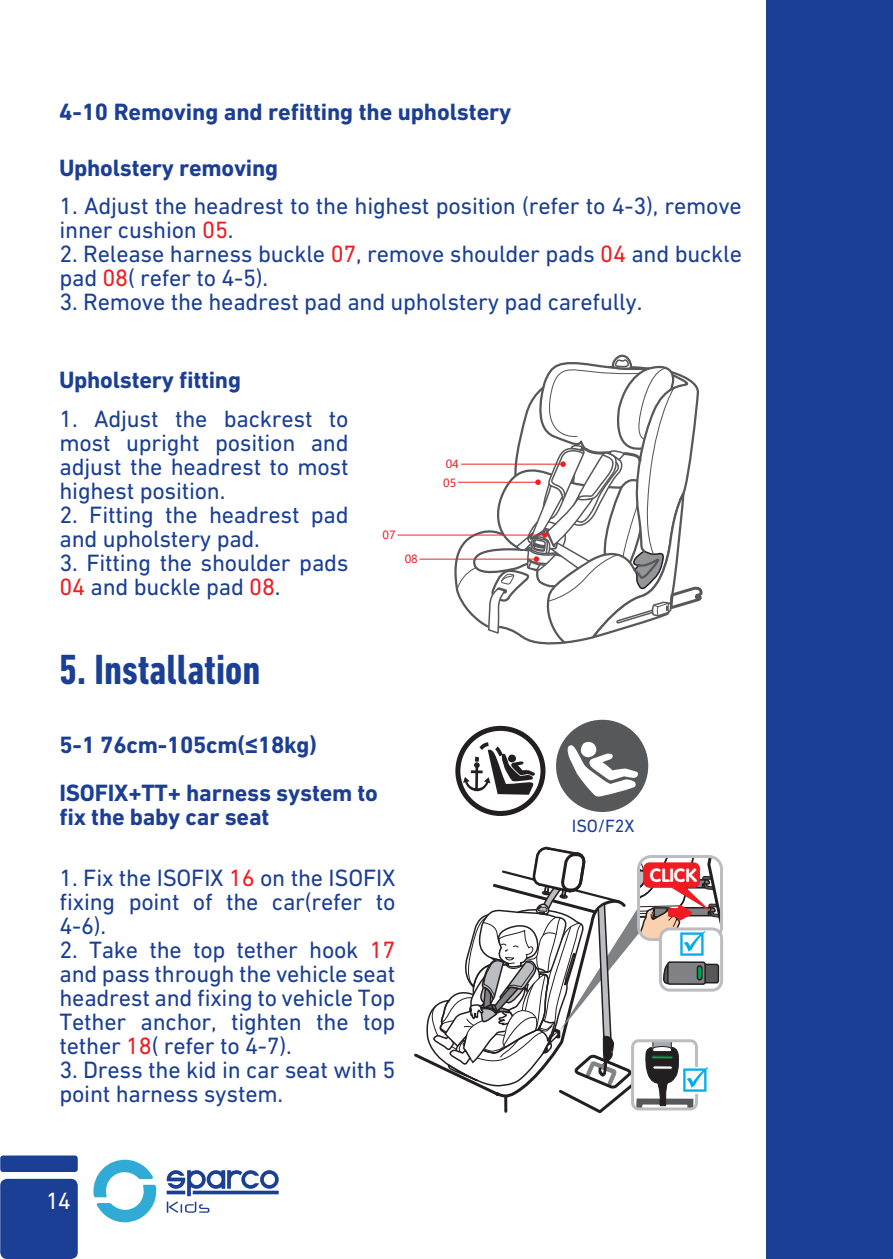
<style>
.page{position:relative;width:893px;height:1259px;background:#fff}
.page>*{position:absolute;margin:0;border:0;box-sizing:border-box;transform-origin:0 0}
.t1{font:700 condensed 42.9px "DIN Next LT Pro";color:#1b3f94}
.t2{font:24px/24px "DIN Next LT Pro";letter-spacing:-.01em;color:#1b3f94}
.t3{font:700 24px/48px "DIN Next LT Pro";letter-spacing:-.01em;color:#1b3f94}
.t4{font:24px "DIN Next LT Pro";color:#fff}
.t5{font:18.9px "FZY4 JW GB1 0";color:#fff}
.t6{font:18px "DIN Next LT Pro";letter-spacing:-.01em;color:#1b3f94}
.t7{font:11.1px/19.2px "Microsoft Ya Hei";color:#ee1d23}
.s1{color:#ee1d23}
</style>
<div class="page">
<div style="left:659px;top:927px;width:64px;height:64px;border:3px solid #bcbdc0;border-radius:9px"></div>
<svg style="left:414px;top:846px;width:307px;height:268px"></svg>
<hr style="left:419px;top:558px;width:117px;height:1px;background:#e62725">
<hr style="left:397px;top:534px;width:148px;height:1px;background:#e62725">
<div style="left:556px;top:719px;width:92px;height:93px;background:#57585a;border-radius:50%"></div>
<svg style="left:457px;top:728px;width:86px;height:86px"></svg>
<div style="left:455px;top:725px;width:91px;height:91px;border:5px solid #231f20;border-radius:50%"></div>
<svg style="left:453px;top:355px;width:248px;height:442px"></svg>
<div style="left:766px;top:1px;width:127px;height:1258px;background:#1b3f94"></div>
<svg style="left:93px;top:1159px;width:63px;height:63px"></svg>
<svg style="left:167px;top:1170px;width:112px;height:42px"></svg>
<div style="left:0;top:1178px;width:78px;height:81px;background:#1b3f94;border-radius:7px"></div>
<div style="left:0;top:1155px;width:78px;height:17px;background:#1b3f94;border-radius:3px"></div>
<p class="t3" style="left:59px;top:88px;width:454px">4-10 Removing and refitting the upholstery</p>
<p class="t3" style="left:59px;top:143px;width:221px">Upholstery removing</p>
<p class="t2" style="left:59px;top:193px;width:684px">1. Adjust the headrest to the highest position (refer to 4-3), remove inner cushion <span class="s1">05</span>.</p>
<p class="t2" style="left:59px;top:241px;width:684px">2. Release harness buckle <span class="s1">07</span>, remove shoulder pads <span class="s1">04</span> and buckle pad <span class="s1">08</span>( refer to 4-5).</p>
<p class="t2" style="left:59px;top:289px;width:584px">3. Remove the headrest pad and upholstery pad carefully.</p>
<p class="t3" style="left:59px;top:356px;width:184px">Upholstery fitting</p>
<p class="t2" style="left:59px;top:406px;width:291px;text-align:justify">1. Adjust the backrest to most upright position and adjust the headrest to most highest position.</p>
<p class="t2" style="left:59px;top:502px;width:291px">2. Fitting the headrest pad and upholstery pad.</p>
<p class="t2" style="left:59px;top:550px;width:291px">3. Fitting the shoulder pads<br><span class="s1">04</span> and buckle pad <span class="s1">08</span>.</p>
<p class="t7" style="left:382px;top:525px;width:15px">07</p>
<p class="t7" style="left:405px;top:548px;width:15px">08</p>
<h1 class="t1" style="left:59px;top:645px;width:203px">5. Installation</h1>
<p class="t3" style="left:59px;top:721px;width:320px">5-1 76cm-105cm(≤18kg)<br>ISOFIX+TT+ harness system to</p>
<p class="t3" style="left:59px;top:793px;width:211px">fix the baby car seat</p>
<p class="t2" style="left:59px;top:865px;width:337px;text-align:justify">1. Fix the ISOFIX <span class="s1">16</span> on the ISOFIX fixing point of the car(refer to 4-6).</p>
<p class="t2" style="left:59px;top:937px;width:337px;text-align:justify">2. Take the top tether hook <span class="s1">17 </span>and pass through the vehicle seat headrest and fixing to vehicle Top Tether anchor, tighten the top tether <span class="s1">18</span>( refer to 4-7).</p>
<p class="t2" style="left:59px;top:1057px;width:338px">3. Dress the kid in car seat with 5 point harness system.</p>
<p class="t7" style="left:443px;top:453px;width:17px">04<br>05</p>
<p class="t4" style="left:46px;top:1187px;width:26px">14</p>
<p class="t6" style="left:572px;top:815px;width:64px">ISO/F2X</p>
<p class="t5" style="left:650px;top:865px;width:49px">CLICK</p>
</div>
